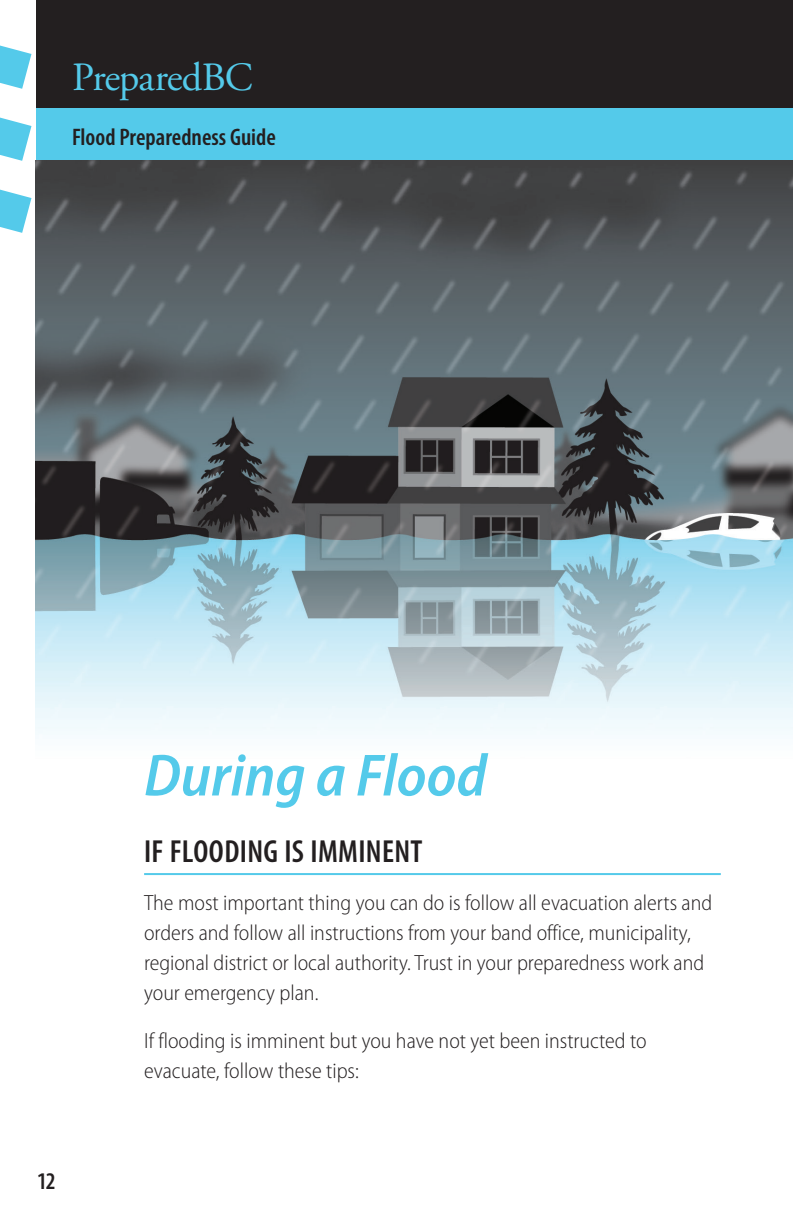
<style>
.page{position:relative;width:793px;height:1225px;background:#fff}
.page>*{position:absolute;margin:0;border:0;box-sizing:border-box;transform-origin:0 0}
.Main_Text{font:italic 600 semi-condensed 60px "Myriad Pro";color:#54caea}
.t1{font:40px "Adobe Garamond Pro";letter-spacing:-.025em;color:#54caea}
.Head_-_B_-_NoSteps{font:600 condensed 32px "Myriad Pro";letter-spacing:.01em;color:#231f20}
.t2{font:600 condensed 24px "Myriad Pro";color:#231f20}
.Main_Text-2{font:300 semi-condensed 22px/30px "Myriad Pro";color:#231f20}
</style>
<div class="page">
<svg style="left:0;top:189px;width:31px;height:44px"></svg>
<svg style="left:0;top:45px;width:31px;height:44px"></svg>
<svg style="left:0;top:117px;width:31px;height:44px"></svg>
<hr style="left:792px;top:108px;width:1px;height:54px;background:#54caea">
<hr style="left:792px;top:0;width:1px;height:108px;background:#231f20">
<div style="left:36px;top:108px;width:756px;height:54px;background:#54caea"></div>
<div style="left:36px;top:0;width:756px;height:108px;background:#231f20"></div>
<img style="left:36px;top:161px;width:756px;height:574px">
<hr style="left:144px;top:872px;width:576px;height:2px;background:#54caea">
<h2 class="t1" style="left:72px;top:53px;width:182px">PreparedBC</h2>
<p class="t2" style="left:72px;top:123px;width:205px">Flood Preparedness Guide</p>
<p class="t2" style="left:37px;top:1167px;width:20px">12</p>
<p class="Main_Text" style="left:144px;top:742px;width:344px">During a Flood</p>
<h2 class="Head_-_B_-_NoSteps" style="left:144px;top:833px;width:280px">IF FLOODING IS IMMINENT</h2>
<p class="Main_Text-2" style="left:144px;top:887px;width:569px">The most important thing you can do is follow all evacuation alerts and orders and follow all instructions from your band office, municipality, regional district or local authority. Trust in your preparedness work and your emergency plan.</p>
<p class="Main_Text-2" style="left:144px;top:1025px;width:504px">If flooding is imminent but you have not yet been instructed to evacuate, follow these tips:</p>
</div>
